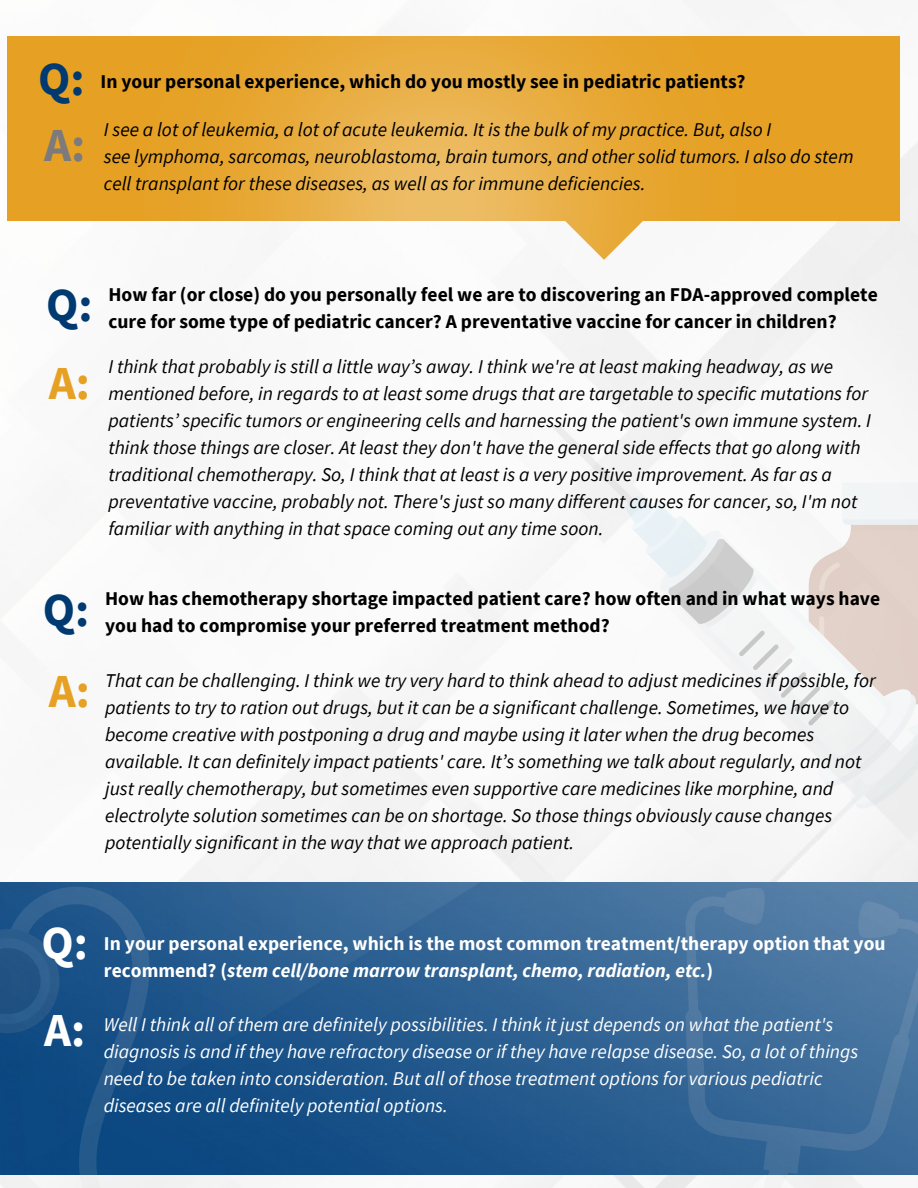
<style>
.page{position:relative;width:918px;height:1188px;background:#fff}
.page>*{position:absolute;margin:0;border:0;box-sizing:border-box;transform-origin:0 0}
.t1{font:700 47.25px "Source Sans Pro";color:#003a70}
.t2{font:700 47.25px "Source Sans Pro";color:#e6a124}
.t3{font:700 47.25px "Source Sans Pro";color:#fff}
.t4{font:700 47.25px "Source Sans Pro";color:#7d7a7b}
.t5{font:italic 19.5px/27px "Source Sans Pro";color:#000}
.t6{font:700 19.5px/27px "Source Sans Pro";color:#000}
.t7{font:italic 19.5px/27px "Source Sans Pro";color:#fff}
.t8{font:700 19.5px/27px "Source Sans Pro";color:#fff}
.s1{font-style:italic}
</style>
<div class="page">
<img style="left:4px;top:36px;width:914px;height:1152px">
<svg style="left:549px;top:424px;width:369px;height:389px"></svg>
<img style="left:238px;top:883px;width:680px;height:291px">
<svg style="left:186px;top:757px;width:52px;height:111px"></svg>
<svg style="left:0;top:868px;width:238px;height:320px;background:#2e6192"></svg>
<svg style="left:0;top:920px;width:69px;height:122px;background:#205487"></svg>
<svg style="left:660px;top:893px;width:258px;height:262px;background:#4b77a2"></svg>
<svg style="left:856px;top:900px;width:45px;height:42px;background:#5f85aa"></svg>
<svg style="left:722px;top:884px;width:45px;height:42px;background:#5981a7"></svg>
<svg style="left:639px;top:1007px;width:272px;height:181px;background:#48749f"></svg>
<div style="left:7px;top:36px;width:892px;height:185px;background:#e6a124"></div>
<img style="left:86px;top:0;width:734px;height:422px">
<h1 class="t1" style="left:38px;top:49px;width:48px">Q:</h1>
<p class="t6" style="left:101px;top:67px;width:647px">In your personal experience, which do you mostly see in pediatric patients?</p>
<h1 class="t4" style="left:44px;top:114px;width:43px">A:</h1>
<p class="t5" style="left:104px;top:116px;width:751px">I see a lot of leukemia, a lot of acute leukemia. It is the bulk of my practice. But, also I<br>see lymphoma, sarcomas, neuroblastoma, brain tumors, and other solid tumors. I also do stem cell transplant for these diseases, as well as for immune deficiencies.</p>
<h1 class="t1" style="left:46px;top:275px;width:48px">Q:</h1>
<p class="t6" style="left:108px;top:280px;width:771px">How far (or close) do you personally feel we are to discovering an FDA-approved complete cure for some type of pediatric cancer? A preventative vaccine for cancer in children?</p>
<h1 class="t2" style="left:49px;top:353px;width:43px">A:</h1>
<p class="t5" style="left:108px;top:352px;width:764px">I think that probably is still a little way’s away. I think we're at least making headway, as we mentioned before, in regards to at least some drugs that are targetable to specific mutations for patients’ specific tumors or engineering cells and harnessing the patient's own immune system. I think those things are closer. At least they don't have the general side effects that go along with traditional chemotherapy. So, I think that at least is a very positive improvement. As far as a preventative vaccine, probably not. There's just so many different causes for cancer, so, I'm not familiar with anything in that space coming out any time soon.</p>
<h1 class="t1" style="left:43px;top:580px;width:48px">Q:</h1>
<p class="t6" style="left:105px;top:585px;width:777px">How has chemotherapy shortage impacted patient care? how often and in what ways have you had to compromise your preferred treatment method?</p>
<h1 class="t2" style="left:49px;top:661px;width:43px">A:</h1>
<p class="t5" style="left:105px;top:666px;width:772px">That can be challenging. I think we try very hard to think ahead to adjust medicines if possible, for patients to try to ration out drugs, but it can be a significant challenge. Sometimes, we have to become creative with postponing a drug and maybe using it later when the drug becomes available. It can definitely impact patients' care. It’s something we talk about regularly, and not just really chemotherapy, but sometimes even supportive care medicines like morphine, and electrolyte solution sometimes can be on shortage. So those things obviously cause changes potentially significant in the way that we approach patient.</p>
<h1 class="t3" style="left:42px;top:913px;width:48px">Q:</h1>
<p class="t8" style="left:104px;top:929px;width:783px">In your personal experience, which is the most common treatment/therapy option that you recommend? (<span class="s1">stem cell/bone marrow transplant, chemo, radiation, etc.</span>)</p>
<p class="t7" style="left:104px;top:1010px;width:756px">Well I think all of them are definitely possibilities. I think it just depends on what the patient's diagnosis is and if they have refractory disease or if they have relapse disease. So, a lot of things need to be taken into consideration. But all of those treatment options for various pediatric diseases are all definitely potential options.</p>
<h1 class="t3" style="left:44px;top:1000px;width:43px">A:</h1>
</div>
